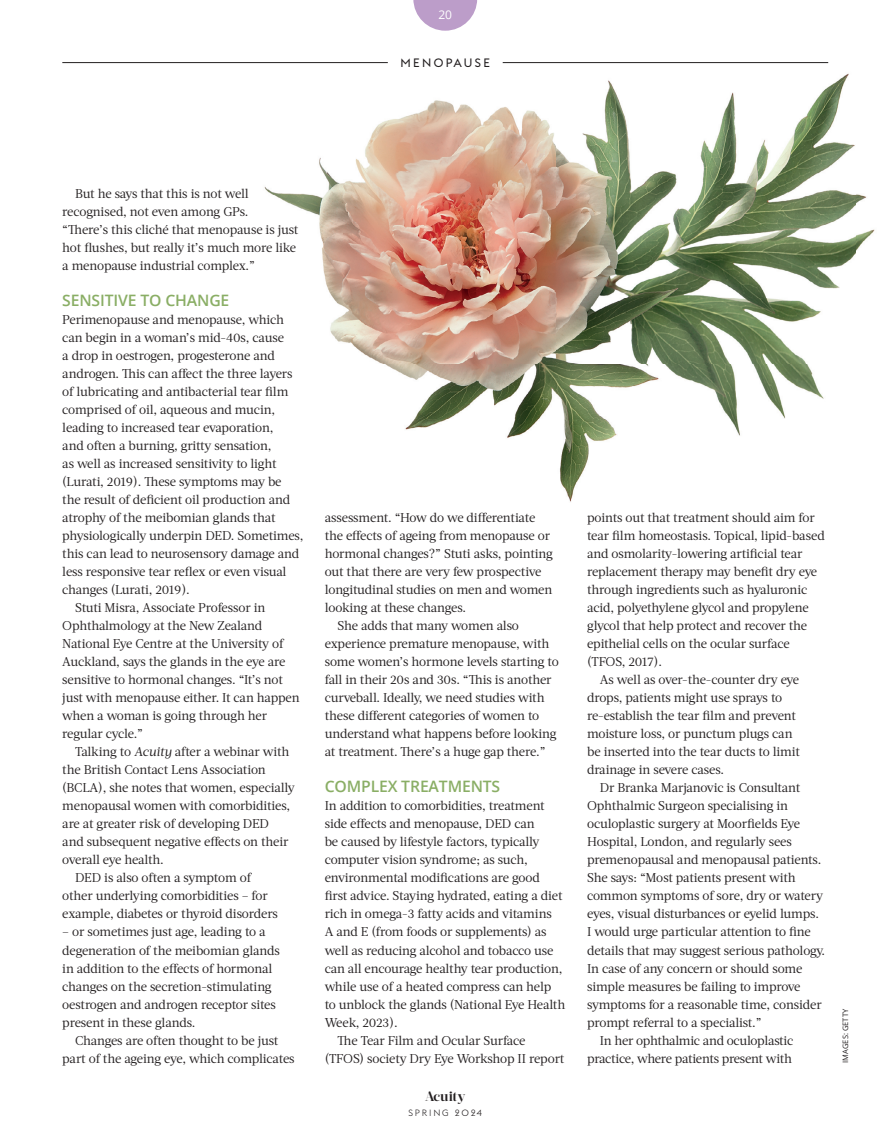
<style>
.page{position:relative;width:893px;height:1148px;background:#fff}
.page>*{position:absolute;margin:0;border:0;box-sizing:border-box;transform-origin:0 0}
.t1{font:600 15.75px "Open Sans";letter-spacing:-.01em;color:#8aae65}
.t2{font:700 13.5px "Acta Display";letter-spacing:-.005em;color:#231f20}
.t3{font:12.75px/18px "Acta";letter-spacing:-.015em;color:#231f20}
.t4{font:12px "Euclid Flex";letter-spacing:.195em;color:#231f20}
.t5{font:12px "Open Sans";color:#fff}
.t6{font:300 9px "Euclid Flex";letter-spacing:.2em;color:#231f20}
.t7{font:7.5px "Open Sans";color:#231f20}
.s1{font-style:italic}
</style>
<div class="page">
<img style="left:258px;top:62px;width:617px;height:440px">
<svg style="left:413px;top:0;width:64px;height:31px"></svg>
<hr style="left:62px;top:62px;width:326px;height:1px;background:#231f20">
<hr style="left:502px;top:62px;width:326px;height:1px;background:#231f20">
<p class="t5" style="left:438px;top:6px;width:15px">20</p>
<p class="t4" style="left:400px;top:58px;width:91px">MENOPAUSE</p>
<p class="t3" style="left:62px;top:185px;width:238px;text-indent:13px">But he says that this is not well recognised, not even among GPs.<br>“There’s this cliché that menopause is just hot flushes, but really it’s much more like a menopause industrial complex.”</p>
<p class="t1" style="left:62px;top:289px;width:168px">SENSITIVE TO CHANGE</p>
<p class="t3" style="left:62px;top:311px;width:223px">Perimenopause and menopause, which</p>
<p class="t3" style="left:62px;top:329px;width:223px">can begin in a woman’s mid-40s, cause</p>
<p class="t3" style="left:62px;top:347px;width:214px">a drop in oestrogen, progesterone and</p>
<p class="t3" style="left:62px;top:365px;width:232px">androgen. This can affect the three layers</p>
<p class="t3" style="left:62px;top:383px;width:227px">of lubricating and antibacterial tear film</p>
<p class="t3" style="left:62px;top:401px;width:214px">comprised of oil, aqueous and mucin,</p>
<p class="t3" style="left:62px;top:419px;width:213px">leading to increased tear evaporation,</p>
<p class="t3" style="left:62px;top:437px;width:211px">and often a burning, gritty sensation,</p>
<p class="t3" style="left:62px;top:455px;width:216px">as well as increased sensitivity to light</p>
<p class="t3" style="left:62px;top:473px;width:221px">(Lurati, 2019 ). These symptoms may be</p>
<p class="t3" style="left:62px;top:491px;width:229px">the result of deficient oil production and</p>
<p class="t3" style="left:62px;top:509px;width:215px">atrophy of the meibomian glands that</p>
<p class="t3" style="left:62px;top:527px;width:243px">physiologically underpin DED. Sometimes,</p>
<p class="t3" style="left:62px;top:545px;width:238px">this can lead to neurosensory damage and</p>
<p class="t3" style="left:62px;top:563px;width:225px">less responsive tear reflex or even visual</p>
<p class="t3" style="left:62px;top:581px;width:129px">changes (Lurati, 2019 ).</p>
<p class="t3" style="left:75px;top:599px;width:192px">Stuti Misra, Associate Professor in</p>
<p class="t3" style="left:62px;top:617px;width:201px">Ophthalmology at the New Zealand</p>
<p class="t3" style="left:62px;top:635px;width:222px">National Eye Centre at the University of</p>
<p class="t3" style="left:62px;top:653px;width:225px">Auckland, says the glands in the eye are</p>
<p class="t3" style="left:62px;top:671px;width:222px">sensitive to hormonal changes. “It’s not</p>
<p class="t3" style="left:62px;top:689px;width:239px">just with menopause either. It can happen</p>
<p class="t3" style="left:62px;top:707px;width:206px">when a woman is going through her</p>
<p class="t3" style="left:62px;top:725px;width:82px">regular cycle.”</p>
<p class="t3" style="left:75px;top:743px;width:216px">Talking to <span class="s1">Acuity</span> after a webinar with</p>
<p class="t3" style="left:62px;top:761px;width:205px">the British Contact Lens Association</p>
<p class="t3" style="left:62px;top:779px;width:234px">(BCLA), she notes that women, especially</p>
<p class="t3" style="left:62px;top:797px;width:229px">menopausal women with comorbidities,</p>
<p class="t3" style="left:62px;top:815px;width:208px">are at greater risk of developing DED</p>
<p class="t3" style="left:62px;top:833px;width:228px">and subsequent negative effects on their</p>
<p class="t3" style="left:62px;top:851px;width:103px">overall eye health.</p>
<p class="t3" style="left:75px;top:869px;width:177px">DED is also often a symptom of</p>
<p class="t3" style="left:62px;top:887px;width:207px">other underlying comorbidities – for</p>
<p class="t3" style="left:62px;top:905px;width:217px">example, diabetes or thyroid disorders</p>
<p class="t3" style="left:62px;top:923px;width:219px">– or sometimes just age, leading to a degeneration of the meibomian glands in addition to the effects of hormonal changes on the secretion-stimulating oestrogen and androgen receptor sites present in these glands.</p>
<p class="t3" style="left:62px;top:1031px;width:234px;text-align:center">Changes are often thought to be just<br>part of the ageing eye, which complicates</p>
<p class="t3" style="left:324px;top:509px;width:212px">assessment. “How do we differentiate</p>
<p class="t3" style="left:324px;top:527px;width:227px">the effects of ageing from menopause or</p>
<p class="t3" style="left:324px;top:545px;width:230px">hormonal changes?” Stuti asks, pointing</p>
<p class="t3" style="left:324px;top:563px;width:218px">out that there are very few prospective</p>
<p class="t3" style="left:324px;top:581px;width:229px">longitudinal studies on men and women</p>
<p class="t3" style="left:324px;top:599px;width:143px">looking at these changes.</p>
<p class="t3" style="left:337px;top:617px;width:183px">She adds that many women also</p>
<p class="t3" style="left:324px;top:635px;width:226px">experience premature menopause, with</p>
<p class="t3" style="left:324px;top:653px;width:235px">some women’s hormone levels starting to</p>
<p class="t3" style="left:324px;top:671px;width:228px">fall in their 20s and 30s. “This is another</p>
<p class="t3" style="left:324px;top:689px;width:221px">curveball. Ideally, we need studies with</p>
<p class="t3" style="left:324px;top:707px;width:216px">these different categories of women to</p>
<p class="t3" style="left:324px;top:725px;width:233px">understand what happens before looking</p>
<p class="t3" style="left:324px;top:743px;width:222px">at treatment. There’s a huge gap there.”</p>
<p class="t1" style="left:324px;top:775px;width:177px">COMPLEX TREATMENTS</p>
<p class="t3" style="left:324px;top:797px;width:221px">In addition to comorbidities, treatment</p>
<p class="t3" style="left:324px;top:815px;width:211px">side effects and menopause, DED can</p>
<p class="t3" style="left:324px;top:833px;width:216px">be caused by lifestyle factors, typically</p>
<p class="t3" style="left:324px;top:851px;width:205px">computer vision syndrome; as such,</p>
<p class="t3" style="left:324px;top:869px;width:216px">environmental modifications are good</p>
<p class="t3" style="left:324px;top:887px;width:239px">first advice. Staying hydrated, eating a diet</p>
<p class="t3" style="left:324px;top:905px;width:228px">rich in omega-3 fatty acids and vitamins</p>
<p class="t3" style="left:324px;top:923px;width:223px">A and E (from foods or supplements) as</p>
<p class="t3" style="left:324px;top:941px;width:230px">well as reducing alcohol and tobacco use</p>
<p class="t3" style="left:324px;top:959px;width:239px">can all encourage healthy tear production,</p>
<p class="t3" style="left:324px;top:977px;width:228px">while use of a heated compress can help</p>
<p class="t3" style="left:324px;top:995px;width:242px">to unblock the glands (National Eye Health</p>
<p class="t3" style="left:324px;top:1013px;width:75px">Week, 2023 ).</p>
<p class="t3" style="left:337px;top:1031px;width:189px">The Tear Film and Ocular Surface</p>
<p class="t3" style="left:324px;top:1049px;width:241px">(TFOS) society Dry Eye Workshop II report</p>
<p class="t2" style="left:425px;top:1090px;width:42px">Acuity</p>
<p class="t6" style="left:408px;top:1108px;width:75px">SPRING 2024</p>
<p class="t3" style="left:587px;top:509px;width:229px">points out that treatment should aim for</p>
<p class="t3" style="left:587px;top:527px;width:239px">tear film homeostasis. Topical, lipid-based</p>
<p class="t3" style="left:587px;top:545px;width:217px">and osmolarity-lowering artificial tear</p>
<p class="t3" style="left:587px;top:563px;width:232px">replacement therapy may benefit dry eye</p>
<p class="t3" style="left:587px;top:581px;width:221px">through ingredients such as hyaluronic</p>
<p class="t3" style="left:587px;top:599px;width:223px">acid, polyethylene glycol and propylene</p>
<p class="t3" style="left:587px;top:617px;width:221px">glycol that help protect and recover the</p>
<p class="t3" style="left:587px;top:635px;width:204px">epithelial cells on the ocular surface</p>
<p class="t3" style="left:587px;top:653px;width:77px">(TFOS, 2017 ).</p>
<p class="t3" style="left:599px;top:671px;width:201px">As well as over-the-counter dry eye</p>
<p class="t3" style="left:587px;top:689px;width:197px">drops, patients might use sprays to</p>
<p class="t3" style="left:587px;top:707px;width:210px">re-establish the tear film and prevent</p>
<p class="t3" style="left:587px;top:725px;width:207px">moisture loss, or punctum plugs can</p>
<p class="t3" style="left:587px;top:743px;width:214px">be inserted into the tear ducts to limit</p>
<p class="t3" style="left:587px;top:761px;width:139px">drainage in severe cases.</p>
<p class="t3" style="left:599px;top:779px;width:202px">Dr Branka Marjanovic is Consultant</p>
<p class="t3" style="left:587px;top:797px;width:202px">Ophthalmic Surgeon specialising in</p>
<p class="t3" style="left:587px;top:815px;width:214px">oculoplastic surgery at Moorfields Eye</p>
<p class="t3" style="left:587px;top:833px;width:206px">Hospital, London, and regularly sees</p>
<p class="t3" style="left:587px;top:851px;width:236px">premenopausal and menopausal patients.</p>
<p class="t3" style="left:587px;top:869px;width:210px">She says: “Most patients present with</p>
<p class="t3" style="left:587px;top:887px;width:237px">common symptoms of sore, dry or watery</p>
<p class="t3" style="left:587px;top:905px;width:233px">eyes, visual disturbances or eyelid lumps.</p>
<p class="t3" style="left:587px;top:923px;width:225px">I would urge particular attention to fine</p>
<p class="t3" style="left:587px;top:941px;width:239px">details that may suggest serious pathology.</p>
<p class="t3" style="left:587px;top:959px;width:217px">In case of any concern or should some</p>
<p class="t3" style="left:587px;top:977px;width:215px">simple measures be failing to improve</p>
<p class="t3" style="left:587px;top:995px;width:236px">symptoms for a reasonable time, consider</p>
<p class="t3" style="left:587px;top:1013px;width:176px">prompt referral to a specialist.”</p>
<p class="t3" style="left:599px;top:1031px;width:195px">In her ophthalmic and oculoplastic</p>
<p class="t3" style="left:587px;top:1049px;width:206px">practice, where patients present with</p>
<p class="t7" style="left:839px;top:1062px;width:55px;rotate:-90deg">IMAGES: GETTY</p>
</div>
